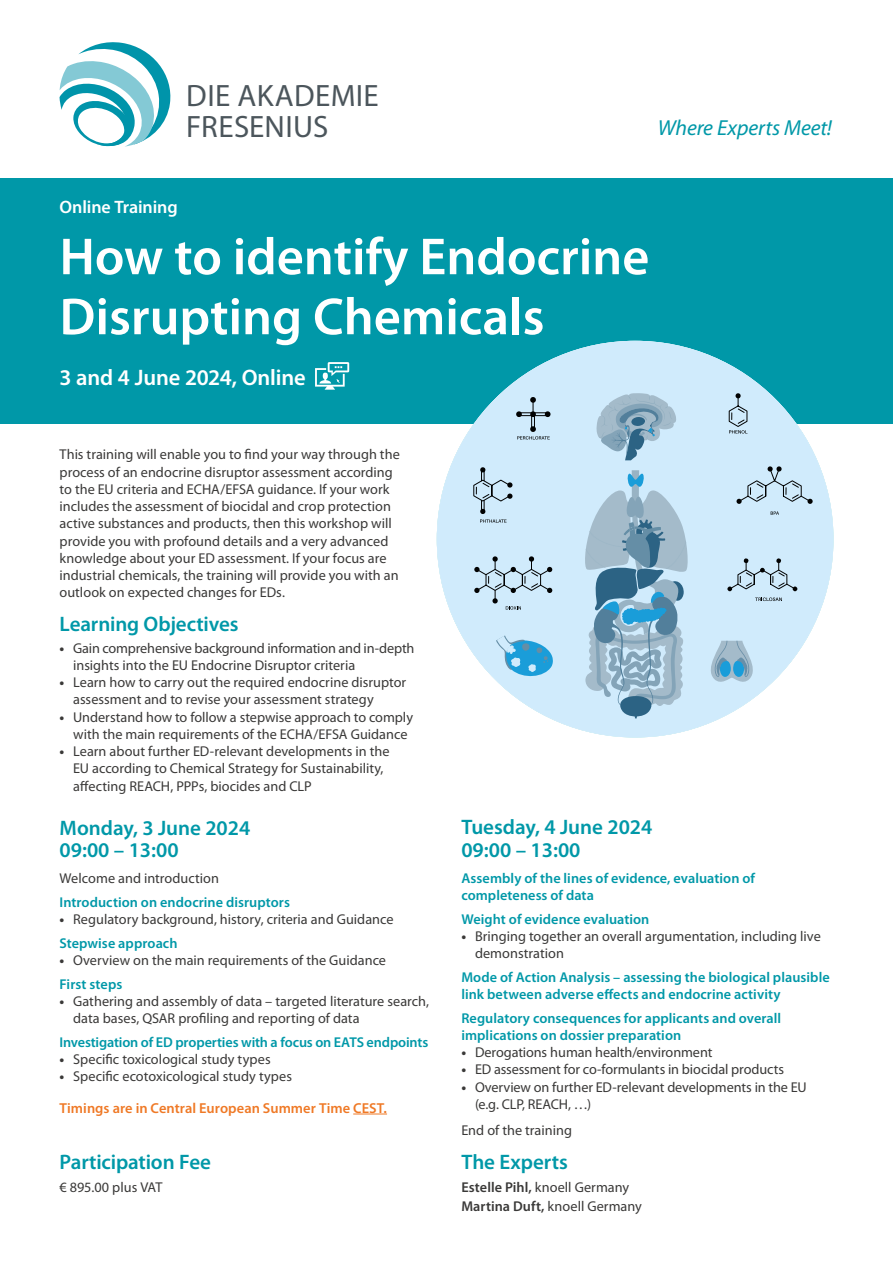
<style>
.page{position:relative;width:893px;height:1263px;background:#fff}
.page>*{position:absolute;margin:0;border:0;box-sizing:border-box;transform-origin:0 0}
.t1{font:600 52.5px/60px "Myriad Pro";color:#fff}
.t2{font:31.05px/31px "Myriad Pro";letter-spacing:.01em;color:#4c565c}
.t3{font:600 22.5px "Myriad Pro";letter-spacing:-.01em;color:#fff}
.t4{font:italic 21.75px "Myriad Pro";letter-spacing:-.005em;color:#0098a8}
.t5{font:600 21px/22.5px "Myriad Pro";color:#0098a8}
.t6{font:600 18px "Myriad Pro";letter-spacing:-.005em;color:#fff}
.t7{font:600 14.4px "Myriad Pro";letter-spacing:.005em;color:#ef7926}
.t8{font:14.25px/17.2px "Myriad Pro";color:#3a3938}
.t9{font:600 14.25px/17.2px "Myriad Pro";letter-spacing:.005em;color:#0098a8}
.s1{font-weight:700}
.s2{font-weight:600;color:#0098a8}
.s3{font-weight:600}
</style>
<div class="page">
<div style="left:0;top:178px;width:893px;height:245px;background:#0098a8"></div>
<svg style="left:60px;top:42px;width:111px;height:105px"></svg>
<svg style="left:315px;top:362px;width:34px;height:28px"></svg>
<hr style="left:353px;top:1114px;width:34px;height:1px;background:#ef7926">
<div style="left:437px;top:341px;width:396px;height:396px;background:#d0ebfc;border-radius:198px"></div>
<svg style="left:596px;top:393px;width:80px;height:67px"></svg>
<svg style="left:585px;top:470px;width:103px;height:248px"></svg>
<svg style="left:711px;top:641px;width:42px;height:41px"></svg>
<svg style="left:496px;top:635px;width:57px;height:42px"></svg>
<svg style="left:473px;top:467px;width:39px;height:56px"></svg>
<svg style="left:755px;top:597px;width:27px;height:4px"></svg>
<svg style="left:728px;top:393px;width:20px;height:41px"></svg>
<svg style="left:474px;top:556px;width:78px;height:54px"></svg>
<svg style="left:771px;top:511px;width:8px;height:4px"></svg>
<svg style="left:736px;top:466px;width:77px;height:38px"></svg>
<svg style="left:516px;top:397px;width:35px;height:43px"></svg>
<svg style="left:727px;top:558px;width:70px;height:33px"></svg>
<h2 class="t2" style="left:186px;top:79px;width:194px">DIE AKADEMIE<br>FRESENIUS</h2>
<h3 class="t4" style="left:658px;top:114px;width:176px">Where Experts Meet!</h3>
<p class="t6" style="left:60px;top:196px;width:120px">Online Training</p>
<h1 class="t1" style="left:60px;top:225px;width:591px">How to identify Endocrine<br>Disrupting Chemicals</h1>
<h3 class="t3" style="left:60px;top:363px;width:248px">3 and 4 June 2024, Online</h3>
<p class="t8" style="left:60px;top:446px;width:342px">This training will enable you to find your way through the process of an endocrine disruptor assessment according to the EU criteria and ECHA/EFSA guidance. If your work includes the assessment of biocidal and crop protection active substances and products, then this workshop will provide you with profound details and a very advanced knowledge about your ED assessment. If your focus are industrial chemicals, the training will provide you with an outlook on expected changes for EDs.</p>
<h3 class="t5" style="left:60px;top:612px;width:181px">Learning Objectives</h3>
<p class="t8" style="left:73px;top:639px;width:343px;text-indent:-14px"><span class="s1">•</span> Gain comprehensive background information and in-depth insights into the EU Endocrine Disruptor criteria</p>
<p class="t8" style="left:73px;top:673px;width:335px;text-indent:-14px"><span class="s1">•</span> Learn how to carry out the required endocrine disruptor assessment and to revise your assessment strategy</p>
<p class="t8" style="left:60px;top:708px;width:355px;text-align:center"><span class="s1">•</span> Understand how to follow a stepwise approach to comply with the main requirements of the ECHA/EFSA Guidance</p>
<p class="t8" style="left:73px;top:742px;width:318px;text-indent:-14px"><span class="s1">•</span> Learn about further ED-relevant developments in the<br>EU according to Chemical Strategy for Sustainability, affecting REACH, PPPs, biocides and CLP</p>
<h3 class="t5" style="left:60px;top:816px;width:192px">Monday, 3 June 2024<br>09:00 – 13:00</h3>
<p class="t8" style="left:60px;top:869px;width:161px">Welcome and introduction</p>
<p class="t9" style="left:60px;top:893px;width:232px">Introduction on endocrine disruptors</p>
<p class="t8" style="left:60px;top:907px;width:336px;line-height:23.7px"><span class="s1">•</span> Regulatory background, history, criteria and Guidance<br><span class="s2">Stepwise approach</span></p>
<p class="t8" style="left:60px;top:948px;width:328px;line-height:23.7px"><span class="s1">•</span> Overview on the main requirements of the Guidance<br><span class="s2">First steps</span></p>
<p class="t8" style="left:73px;top:992px;width:357px;text-indent:-14px"><span class="s1">•</span> Gathering and assembly of data – targeted literature search, data bases, QSAR profiling and reporting of data</p>
<p class="t9" style="left:60px;top:1033px;width:370px">Investigation of ED properties with a focus on EATS endpoints</p>
<p class="t8" style="left:60px;top:1050px;width:213px"><span class="s1">•</span> Specific toxicological study types</p>
<p class="t8" style="left:60px;top:1067px;width:234px"><span class="s1">•</span> Specific ecotoxicological study types</p>
<p class="t7" style="left:60px;top:1098px;width:329px">Timings are in Central European Summer Time CEST.</p>
<h3 class="t5" style="left:60px;top:1150px;width:153px">Participation Fee</h3>
<p class="t8" style="left:60px;top:1178px;width:105px">€ 895.00 plus VAT</p>
<h3 class="t5" style="left:461px;top:815px;width:193px">Tuesday, 4 June 2024<br>09:00 – 13:00</h3>
<p class="t9" style="left:461px;top:869px;width:295px">Assembly of the lines of evidence, evaluation of completeness of data</p>
<p class="t9" style="left:461px;top:910px;width:190px">Weight of evidence evaluation</p>
<p class="t8" style="left:475px;top:927px;width:347px;text-indent:-14px"><span class="s1">•</span> Bringing together an overall argumentation, including live demonstration</p>
<p class="t9" style="left:461px;top:968px;width:370px">Mode of Action Analysis – assessing the biological plausible link between adverse effects and endocrine activity</p>
<p class="t9" style="left:461px;top:1009px;width:321px">Regulatory consequences for applicants and overall implications on dossier preparation</p>
<p class="t8" style="left:461px;top:1043px;width:253px"><span class="s1">•</span> Derogations human health/environment</p>
<p class="t8" style="left:461px;top:1061px;width:324px"><span class="s1">•</span> ED assessment for co-formulants in biocidal products</p>
<p class="t8" style="left:475px;top:1078px;width:333px;text-indent:-14px"><span class="s1">•</span> Overview on further ED-relevant developments in the EU (e.g. CLP, REACH, …)</p>
<p class="t8" style="left:461px;top:1121px;width:112px">End of the training</p>
<h3 class="t5" style="left:461px;top:1150px;width:108px">The Experts</h3>
<p class="t8" style="left:461px;top:1178px;width:182px;line-height:18.8px"><span class="s3">Estelle Pihl,</span> knoell Germany<br><span class="s3">Martina Duft,</span> knoell Germany</p>
</div>
